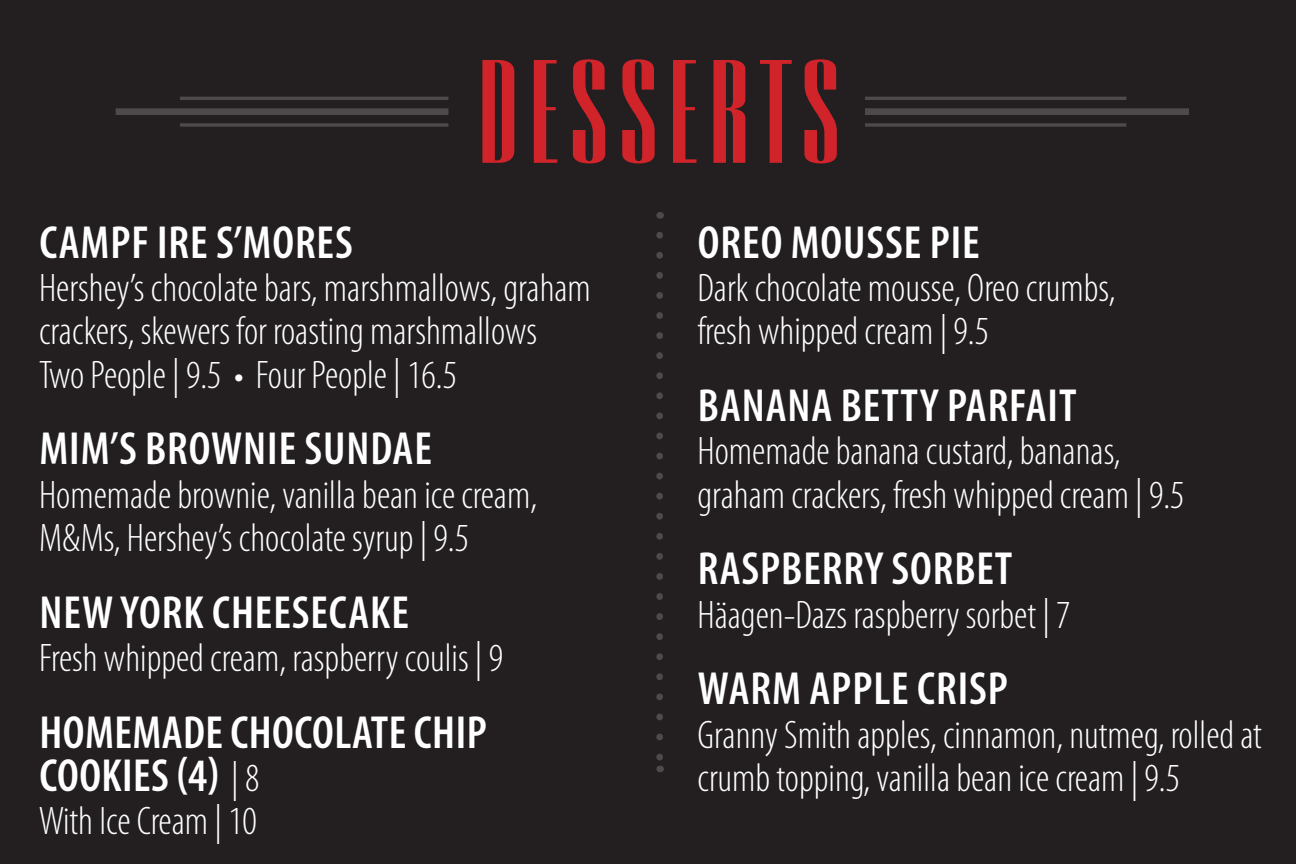
<style>
.page{position:relative;width:1296px;height:864px;background:#231f20}
.page>*{position:absolute;margin:0;border:0;box-sizing:border-box;transform-origin:0 0}
.t1{font:900 133.2px "Empire";letter-spacing:.08em;color:#d1232a;scale:1.15 1}
.t2{font:600 condensed 46.8px/43.5px "Myriad Pro";letter-spacing:.02em;color:#fff}
.t3{font:300 condensed 39.9px/43.2px "Myriad Pro";color:#fff}
.s1{font-weight:300;font-size:39.9px}
</style>
<div class="page">
<svg style="left:656px;top:235px;width:7px;height:524px"></svg>
<div style="left:116px;top:108px;width:332px;height:7px;background:#4e4a4b"></div>
<hr style="left:180px;top:97px;width:268px;height:3px;background:#fff">
<hr style="left:180px;top:123px;width:268px;height:4px;background:#474344">
<div style="left:865px;top:108px;width:324px;height:7px;background:#4e4a4b"></div>
<hr style="left:865px;top:123px;width:261px;height:4px;background:#474344">
<hr style="left:865px;top:97px;width:261px;height:3px;background:#fff">
<p class="t1" style="left:479px;top:43px;width:315px">DESSERTS</p>
<p class="t2" style="left:39px;top:220px;width:315px">CAMPF IRE S’MORES</p>
<p class="t3" style="left:39px;top:267px;width:553px">Hershey’s chocolate bars, marshmallows, graham crackers, skewers for roasting marshmallows<br>Two People | 9.5 • Four People | 16.5</p>
<p class="t2" style="left:39px;top:426px;width:394px">MIM’S BROWNIE SUNDAE</p>
<p class="t3" style="left:39px;top:474px;width:500px">Homemade brownie, vanilla bean ice cream,<br>M&amp;Ms, Hershey’s chocolate syrup | 9.5</p>
<p class="t2" style="left:39px;top:590px;width:371px">NEW YORK CHEESECAKE</p>
<p class="t3" style="left:39px;top:637px;width:466px">Fresh whipped cream, raspberry coulis | 9</p>
<p class="t2" style="left:39px;top:710px;width:449px">HOMEMADE CHOCOLATE CHIP<br>COOKIES (4) <span class="s1">| 8</span></p>
<p class="t3" style="left:39px;top:800px;width:219px">With Ice Cream | 10</p>
<p class="t2" style="left:698px;top:220px;width:283px">OREO MOUSSE PIE</p>
<p class="t3" style="left:698px;top:267px;width:419px">Dark chocolate mousse, Oreo crumbs, fresh whipped cream | 9.5</p>
<p class="t2" style="left:698px;top:383px;width:380px">BANANA BETTY PARFAIT</p>
<p class="t3" style="left:698px;top:431px;width:489px">Homemade banana custard, bananas, graham crackers, fresh whipped cream | 9.5</p>
<p class="t2" style="left:698px;top:546px;width:316px">RASPBERRY SORBET</p>
<p class="t3" style="left:698px;top:594px;width:375px">Häagen-Dazs raspberry sorbet | 7</p>
<p class="t2" style="left:698px;top:666px;width:311px">WARM APPLE CRISP</p>
<p class="t3" style="left:698px;top:714px;width:566px">Granny Smith apples, cinnamon, nutmeg, rolled at crumb topping, vanilla bean ice cream | 9.5</p>
</div>
